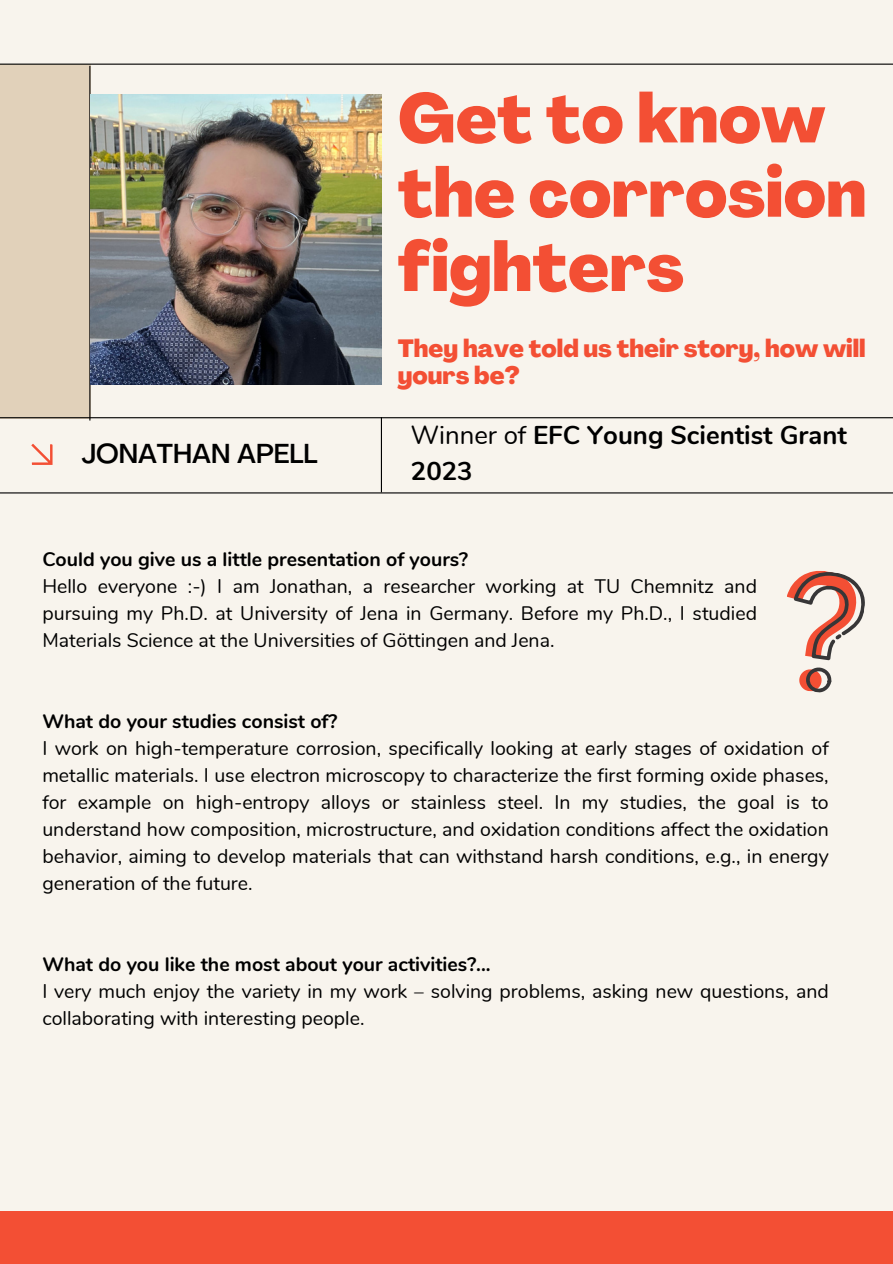
<style>
.page{position:relative;width:893px;height:1264px;background:#fff}
.page>*{position:absolute;margin:0;border:0;box-sizing:border-box;transform-origin:0 0}
.t1{font:800 68.1px/74.2px "Agrandir";color:#f34f34}
.t2{font:500 27px "Agrandir";color:#000}
.t3{font:700 25.8px/36px "Nunito";color:#000}
.t4{font:800 24.6px/27px "Agrandir";color:#f34f34}
.t5{font:19.5px/27px "Nunito";color:#000;text-align:justify}
.t6{font:700 19.5px "Nunito";color:#000}
.s1{font-weight:400}
</style>
<div class="page">
<div style="left:0;top:0;width:892px;height:1263px;background:#f8f4ed"></div>
<div style="left:0;top:64px;width:90px;height:354px;background:#e1d1ba"></div>
<hr style="left:0;top:64px;width:892px;height:1px;background:#000">
<hr style="left:0;top:417px;width:892px;height:1px;background:#000">
<hr style="left:0;top:492px;width:892px;height:1px;background:#000">
<hr style="left:89px;top:66px;width:1px;height:354px;background:#000">
<svg style="left:31px;top:444px;width:22px;height:21px"></svg>
<div style="left:0;top:1211px;width:892px;height:52px;background:#f34f34"></div>
<hr style="left:381px;top:417px;width:1px;height:75px;background:#000">
<svg style="left:787px;top:570px;width:78px;height:123px"></svg>
<img style="left:91px;top:94px;width:290px;height:290px">
<p class="t2" style="left:81px;top:442px;width:238px">JONATHAN APELL</p>
<p class="t1" style="left:398px;top:88px;width:470px">Get to know the corrosion fighters</p>
<p class="t4" style="left:398px;top:338px;width:469px">They have told us their story, how will yours be?</p>
<p class="t3" style="left:411px;top:417px;width:437px"><span class="s1">Winner of</span> EFC Young Scientist Grant<br>2023</p>
<p class="t6" style="left:42px;top:546px;width:427px">Could you give us a little presentation of yours?</p>
<p class="t5" style="left:42px;top:573px;width:716px">Hello everyone :-) I am Jonathan, a researcher working at TU Chemnitz and pursuing my Ph.D. at University of Jena in Germany. Before my Ph.D., I studied Materials Science at the Universities of Göttingen and Jena.</p>
<p class="t6" style="left:42px;top:708px;width:297px">What do your studies consist of?</p>
<p class="t5" style="left:42px;top:735px;width:787px">I work on high-temperature corrosion, specifically looking at early stages of oxidation of metallic materials. I use electron microscopy to characterize the first forming oxide phases, for example on high-entropy alloys or stainless steel. In my studies, the goal is to understand how composition, microstructure, and oxidation conditions affect the oxidation behavior, aiming to develop materials that can withstand harsh conditions, e.g., in energy generation of the future.</p>
<p class="t6" style="left:42px;top:951px;width:450px">What do you like the most about your activities?...</p>
<p class="t5" style="left:42px;top:978px;width:787px">I very much enjoy the variety in my work – solving problems, asking new questions, and collaborating with interesting people.</p>
</div>
